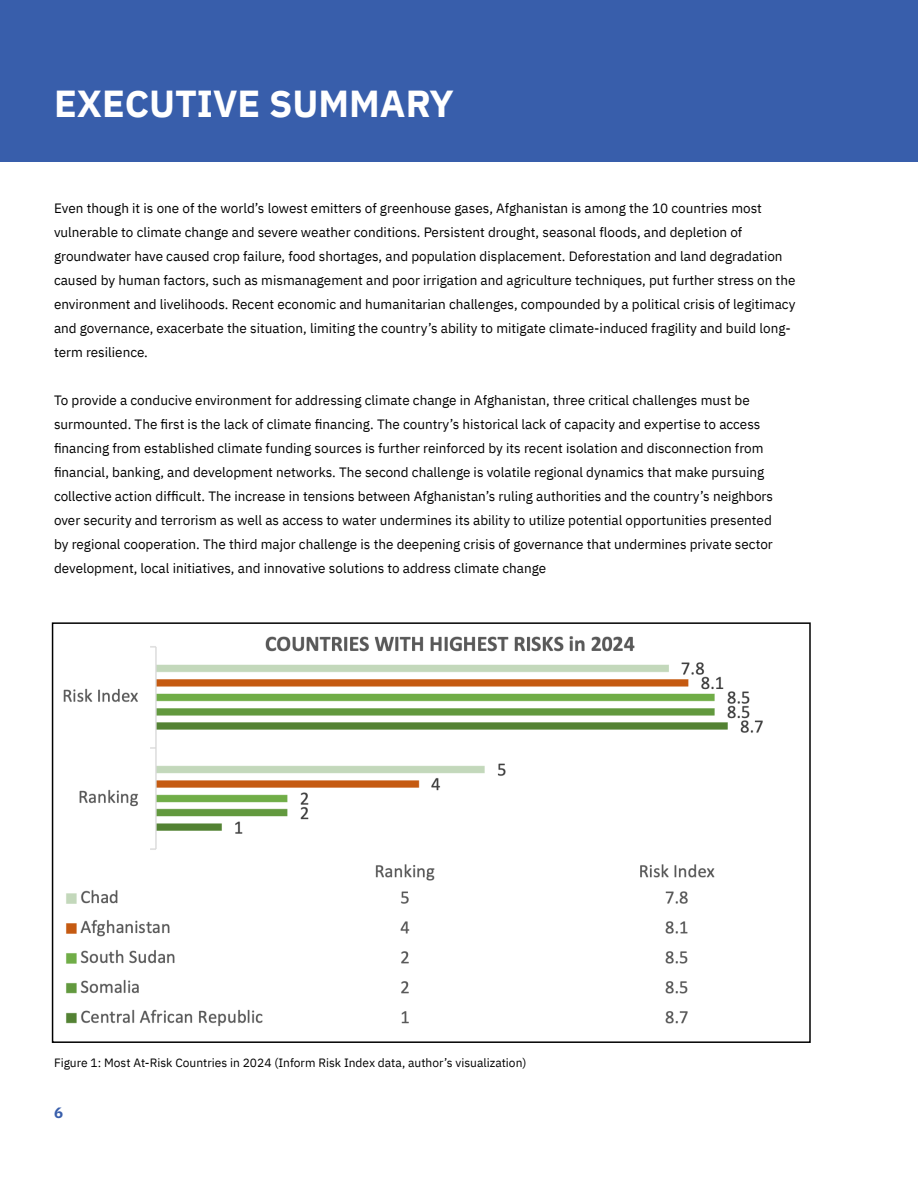
<style>
.page{position:relative;width:918px;height:1188px;background:#fff}
.page>*{position:absolute;margin:0;border:0;box-sizing:border-box;transform-origin:0 0}
.t1{font:700 37.5px "IBM Plex Sans";color:#fff}
.t2{font:700 15px "IBM Plex Mono";color:#385eab}
.t3{font:13.5px/24px "IBM Plex Sans";color:#000}
.t4{font:12px "IBM Plex Sans";color:#000}
</style>
<div class="page">
<div style="left:1px;top:1px;width:916px;height:160px;background:#385eab"></div>
<div style="left:0;top:0;width:918px;height:162px;border:2px solid #385eab"></div>
<img style="left:63px;top:636px;width:700px;height:391px">
<div style="left:52px;top:622px;width:759px;height:421px;border:2px solid #000"></div>
<h1 class="t1" style="left:54px;top:74px;width:401px">EXECUTIVE SUMMARY</h1>
<p class="t3" style="left:54px;top:195px;width:743px">Even though it is one of the world’s lowest emitters of greenhouse gases, Afghanistan is among the 10 countries most vulnerable to climate change and severe weather conditions. Persistent drought, seasonal floods, and depletion of groundwater have caused crop failure, food shortages, and population displacement. Deforestation and land degradation caused by human factors, such as mismanagement and poor irrigation and agriculture techniques, put further stress on the environment and livelihoods. Recent economic and humanitarian challenges, compounded by a political crisis of legitimacy and governance, exacerbate the situation, limiting the country’s ability to mitigate climate-induced fragility and build long&shy;term resilience.</p>
<p class="t3" style="left:54px;top:387px;width:721px">To provide a conducive environment for addressing climate change in Afghanistan, three critical challenges must be surmounted. The first is the lack of climate financing. The country’s historical lack of capacity and expertise to access financing from established climate funding sources is further reinforced by its recent isolation and disconnection from financial, banking, and development networks. The second challenge is volatile regional dynamics that make pursuing collective action difficult. The increase in tensions between Afghanistan’s ruling authorities and the country’s neighbors over security and terrorism as well as access to water undermines its ability to utilize potential opportunities presented by regional cooperation. The third major challenge is the deepening crisis of governance that undermines private sector development, local initiatives, and innovative solutions to address climate change</p>
<p class="t4" style="left:54px;top:1053px;width:474px">Figure 1: Most At-Risk Countries in 2024 (Inform Risk Index data, author’s visualization)</p>
<p class="t2" style="left:54px;top:1101px;width:10px">6</p>
</div>
